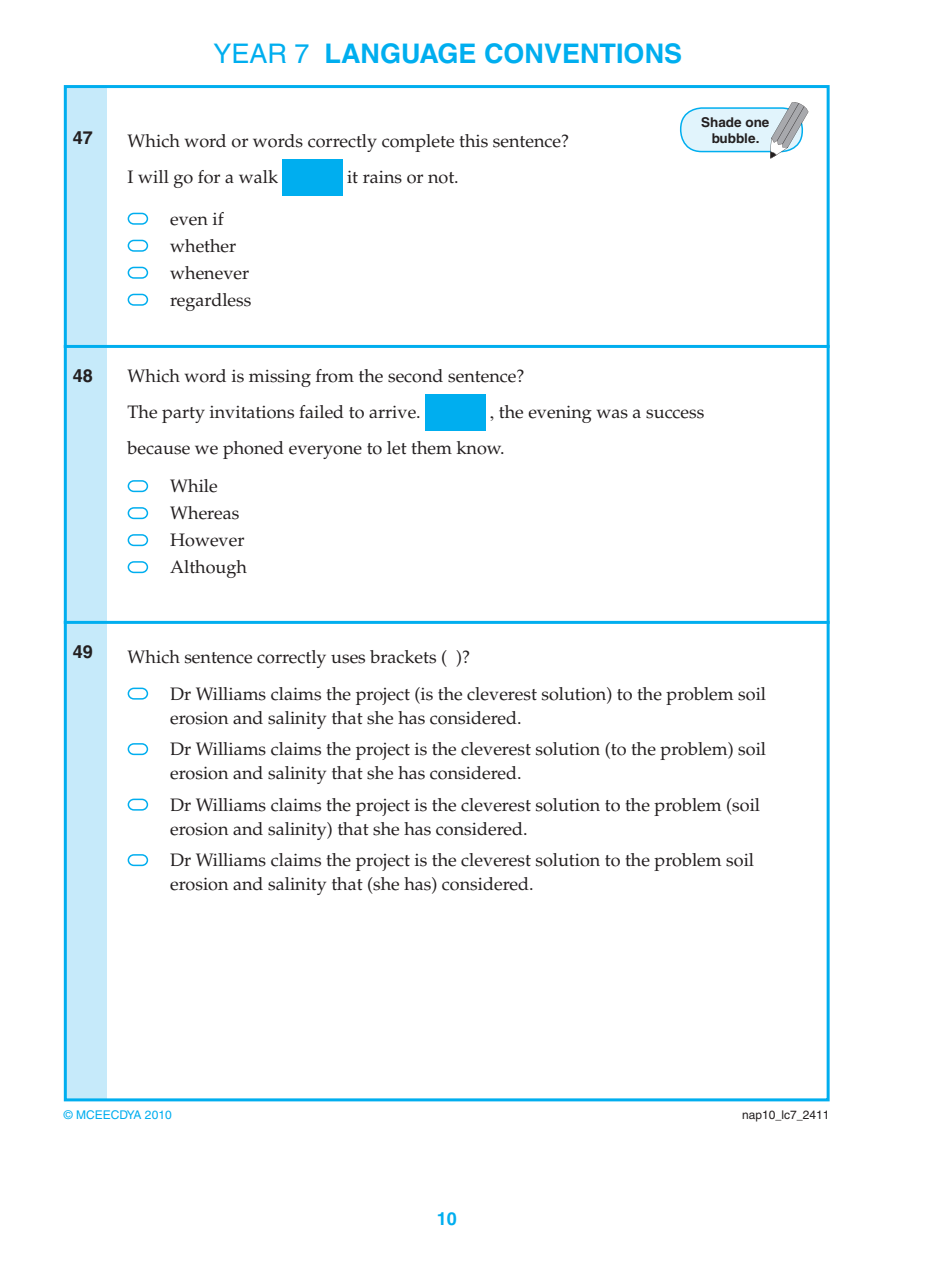
<style>
.page{position:relative;width:936px;height:1263px;background:#fff}
.page>*{position:absolute;margin:0;border:0;box-sizing:border-box;transform-origin:0 0}
.t1{font:700 27px "Helvetica";color:#00aeef}
.t2{font:18px/27px "Palatino LT";color:#231f20}
.t3{font:700 18px "Helvetica";color:#231f20}
.t4{font:700 18px "Helvetica";color:#00aeef}
.t5{font:700 13.5px/16.2px "Helvetica";color:#231f20;text-align:center}
.t6{font:12px "Helvetica";color:#231f20}
.t7{font:12px "Helvetica";color:#00aeef}
.s1{font-weight:400}
.s2{font-family:"Times New Roman"}
</style>
<div class="page">
<svg style="left:64px;top:87px;width:42px;height:1013px;fill:#c6eafa"></svg>
<hr style="left:64px;top:345px;width:765px;height:3px;background:#00aeef">
<hr style="left:64px;top:621px;width:765px;height:3px;background:#00aeef">
<div style="left:282px;top:160px;width:60px;height:36px;background:#00aeef"></div>
<div style="left:128px;top:213px;width:20px;height:12px;border:2px solid #00aeef;border-radius:5px"></div>
<div style="left:128px;top:240px;width:20px;height:12px;border:2px solid #00aeef;border-radius:5px"></div>
<div style="left:128px;top:267px;width:20px;height:12px;border:2px solid #00aeef;border-radius:5px"></div>
<div style="left:128px;top:294px;width:20px;height:12px;border:2px solid #00aeef;border-radius:5px"></div>
<div style="left:425px;top:394px;width:60px;height:36px;background:#00aeef"></div>
<div style="left:128px;top:480px;width:20px;height:12px;border:2px solid #00aeef;border-radius:5px"></div>
<div style="left:128px;top:507px;width:20px;height:12px;border:2px solid #00aeef;border-radius:5px"></div>
<div style="left:128px;top:534px;width:20px;height:12px;border:2px solid #00aeef;border-radius:5px"></div>
<div style="left:128px;top:561px;width:20px;height:12px;border:2px solid #00aeef;border-radius:5px"></div>
<div style="left:128px;top:688px;width:20px;height:12px;border:2px solid #00aeef;border-radius:5px"></div>
<div style="left:128px;top:743px;width:20px;height:12px;border:2px solid #00aeef;border-radius:5px"></div>
<div style="left:128px;top:799px;width:20px;height:12px;border:2px solid #00aeef;border-radius:5px"></div>
<div style="left:128px;top:854px;width:20px;height:12px;border:2px solid #00aeef;border-radius:5px"></div>
<div style="left:680px;top:108px;width:122px;height:44px;background:#e1f4fc;border-radius:21px"></div>
<div style="left:680px;top:107px;width:123px;height:45px;border:2px solid #00aeef;border-radius:21px"></div>
<svg style="left:769px;top:102px;width:39px;height:57px"></svg>
<h1 class="t1" style="left:213px;top:37px;width:470px"><span class="s1">YEAR 7</span> LANGUAGE CONVENTIONS</h1>
<p class="t3" style="left:73px;top:127px;width:22px">47</p>
<p class="t2" style="left:128px;top:123px;width:443px;line-height:36px">Which word or words correctly complete this sentence?<br>I will go for a walk</p>
<p class="t2" style="left:347px;top:164px;width:113px">it rains or not.</p>
<p class="t2" style="left:170px;top:205px;width:83px">even if whether whenever regardless</p>
<p class="t5" style="left:701px;top:114px;width:70px">Shade one bubble.</p>
<p class="t3" style="left:73px;top:364px;width:22px">48</p>
<p class="t2" style="left:128px;top:358px;width:398px;line-height:36px">Which word is missing from the second sentence?<br>The party invitations failed to arrive.</p>
<p class="t2" style="left:128px;top:394px;width:578px;line-height:36px;text-indent:362px"><span class="s2">,</span> the evening was a success because we phoned everyone to let them know.</p>
<p class="t2" style="left:170px;top:473px;width:78px">While<br>Whereas<br>However<br>Although</p>
<p class="t3" style="left:73px;top:640px;width:22px">49</p>
<p class="t2" style="left:170px;top:638px;width:597px;line-height:36.9px;text-indent:-43px">Which sentence correctly uses brackets ( )?<br>Dr Williams claims the project (is the cleverest solution) to the problem soil</p>
<p class="t2" style="left:170px;top:702px;width:597px;line-height:31.5px">erosion and salinity that she has considered.<br>Dr Williams claims the project is the cleverest solution (to the problem) soil</p>
<p class="t2" style="left:170px;top:757px;width:591px;line-height:31.5px">erosion and salinity that she has considered.<br>Dr Williams claims the project is the cleverest solution to the problem (soil</p>
<p class="t2" style="left:170px;top:813px;width:585px;line-height:31.5px">erosion and salinity) that she has considered.<br>Dr Williams claims the project is the cleverest solution to the problem soil</p>
<p class="t2" style="left:170px;top:871px;width:365px">erosion and salinity that (she has) considered.</p>
<p class="t7" style="left:64px;top:1108px;width:109px">© MCEECDYA 2010</p>
<p class="t6" style="left:742px;top:1108px;width:89px">nap10_lc7_2411</p>
<p class="t4" style="left:436px;top:1208px;width:22px">10</p>
</div>
